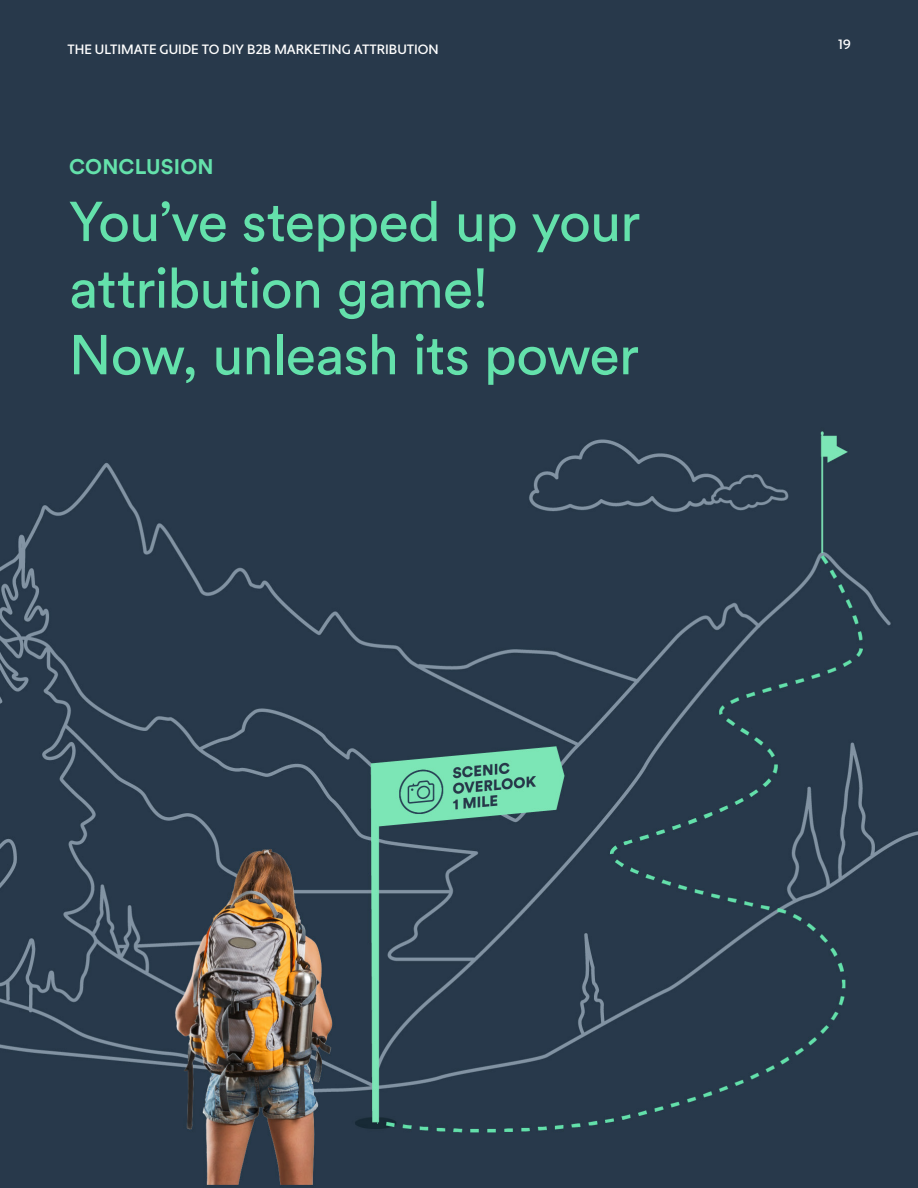
<style>
.page{position:relative;width:918px;height:1188px;background:#fff}
.page>*{position:absolute;margin:0;border:0;box-sizing:border-box;transform-origin:0 0}
.t1{font:55.5px/66.6px "Circular Std";letter-spacing:-.015em;color:#64e1ab}
.t2{font:700 21px "Circular Std";letter-spacing:.005em;color:#64e1ab}
.t3{font:500 13.5px "Apertura";color:#fff}
</style>
<div class="page">
<img style="left:0;top:0;width:918px;height:1188px">
<p class="t3" style="left:68px;top:41px;width:373px">THE ULTIMATE GUIDE TO DIY B2B MARKETING ATTRIBUTION</p>
<p class="t2" style="left:69px;top:154px;width:146px">CONCLUSION</p>
<p class="t1" style="left:69px;top:188px;width:573px">You’ve stepped up your attribution game!<br>Now, unleash its power</p>
<p class="t3" style="left:838px;top:36px;width:14px">19</p>
</div>
